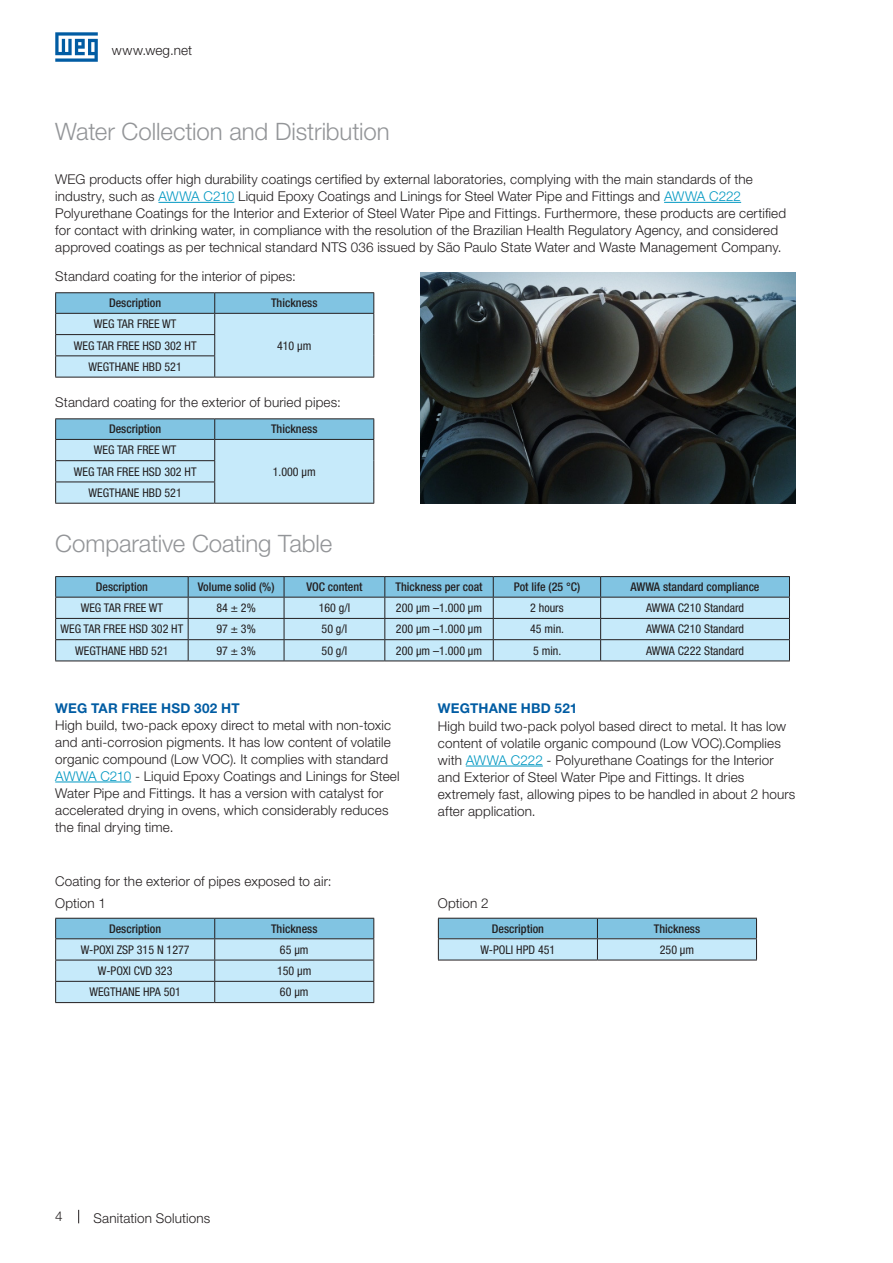
<style>
.page{position:relative;width:893px;height:1263px;background:#fff}
.page>*{position:absolute;margin:0;border:0;box-sizing:border-box;transform-origin:0 0}
._1-TITULO{font:300 24px "Helvetica Neue LT Pro";letter-spacing:-.005em;color:#939598}
._0-TEXTO{font:300 13.5px/17px "Helvetica Neue LT Pro";letter-spacing:.01em;color:#231f20}
._2-TITULO{font:700 13.5px "Helvetica Neue LT Pro";letter-spacing:.015em;color:#015ca3}
._9-CORPO_TABELA{font:condensed 12px "Helvetica Neue LT Pro";color:#231f20}
._8-CABEÇALHO_TABELA{font:500 condensed 12px "Helvetica Neue LT Pro";color:#231f20}
.s1{color:#0098c2}
</style>
<div class="page">
<svg style="left:78px;top:1210px;width:1px;height:13px"></svg>
<svg style="left:55px;top:32px;width:43px;height:30px"></svg>
<hr style="left:158px;top:202px;width:76px;height:1px;background:#0098c2">
<hr style="left:664px;top:202px;width:77px;height:1px;background:#0098c2">
<hr style="left:55px;top:782px;width:76px;height:1px;background:#0098c2">
<hr style="left:466px;top:766px;width:77px;height:1px;background:#0098c2">
<hr style="left:215px;top:377px;width:159px;height:1px;background:#231f20">
<hr style="left:55px;top:292px;width:160px;height:1px;background:#231f20">
<hr style="left:215px;top:292px;width:159px;height:1px;background:#231f20">
<svg style="left:55px;top:293px;width:319px;height:84px;background:#b2dcef"></svg>
<hr style="left:55px;top:334px;width:160px;height:1px;background:#231f20">
<hr style="left:55px;top:355px;width:160px;height:1px;background:#231f20">
<hr style="left:55px;top:377px;width:160px;height:1px;background:#231f20">
<hr style="left:55px;top:313px;width:160px;height:1px;background:#231f20">
<hr style="left:215px;top:313px;width:159px;height:1px;background:#231f20">
<hr style="left:215px;top:503px;width:159px;height:1px;background:#231f20">
<hr style="left:55px;top:418px;width:160px;height:1px;background:#231f20">
<hr style="left:215px;top:418px;width:159px;height:1px;background:#231f20">
<svg style="left:55px;top:419px;width:319px;height:84px;background:#b2dcef"></svg>
<hr style="left:55px;top:460px;width:160px;height:1px;background:#231f20">
<hr style="left:55px;top:482px;width:160px;height:1px;background:#231f20">
<hr style="left:55px;top:503px;width:160px;height:1px;background:#231f20">
<hr style="left:55px;top:439px;width:160px;height:1px;background:#231f20">
<hr style="left:215px;top:439px;width:159px;height:1px;background:#231f20">
<hr style="left:215px;top:1002px;width:159px;height:1px;background:#231f20">
<svg style="left:55px;top:918px;width:319px;height:84px;background:#b0d9ec"></svg>
<hr style="left:55px;top:960px;width:160px;height:1px;background:#231f20">
<hr style="left:55px;top:981px;width:160px;height:1px;background:#231f20">
<hr style="left:55px;top:1002px;width:160px;height:1px;background:#231f20">
<hr style="left:55px;top:938px;width:160px;height:1px;background:#231f20">
<hr style="left:215px;top:938px;width:159px;height:1px;background:#231f20">
<hr style="left:597px;top:960px;width:160px;height:1px;background:#231f20">
<svg style="left:438px;top:918px;width:319px;height:42px;background:#9ecfe5"></svg>
<hr style="left:438px;top:960px;width:159px;height:1px;background:#231f20">
<hr style="left:438px;top:938px;width:159px;height:1px;background:#231f20">
<hr style="left:597px;top:938px;width:160px;height:1px;background:#231f20">
<hr style="left:55px;top:576px;width:133px;height:1px;background:#231f20">
<hr style="left:188px;top:576px;width:96px;height:1px;background:#231f20">
<hr style="left:284px;top:576px;width:101px;height:1px;background:#231f20">
<hr style="left:385px;top:576px;width:108px;height:1px;background:#231f20">
<hr style="left:493px;top:576px;width:108px;height:1px;background:#231f20">
<hr style="left:601px;top:576px;width:189px;height:1px;background:#231f20">
<svg style="left:55px;top:577px;width:735px;height:84px;background:#aed7ea"></svg>
<hr style="left:55px;top:618px;width:133px;height:1px;background:#231f20">
<hr style="left:55px;top:639px;width:133px;height:1px;background:#231f20">
<hr style="left:55px;top:660px;width:133px;height:1px;background:#231f20">
<hr style="left:55px;top:597px;width:133px;height:1px;background:#231f20">
<hr style="left:188px;top:597px;width:96px;height:1px;background:#231f20">
<hr style="left:284px;top:597px;width:101px;height:1px;background:#231f20">
<hr style="left:385px;top:597px;width:108px;height:1px;background:#231f20">
<hr style="left:493px;top:597px;width:108px;height:1px;background:#231f20">
<hr style="left:601px;top:597px;width:189px;height:1px;background:#231f20">
<img style="left:421px;top:272px;width:375px;height:232px">
<p class="_0-TEXTO" style="left:112px;top:42px;width:82px">www.weg.net</p>
<p class="_1-TITULO" style="left:55px;top:117px;width:336px">Water Collection and Distribution</p>
<p class="_0-TEXTO" style="left:55px;top:170px;width:732px">WEG products offer high durability coatings certified by external laboratories, complying with the main standards of the industry, such as <span class="s1">AWWA C210</span> Liquid Epoxy Coatings and Linings for Steel Water Pipe and Fittings and <span class="s1">AWWA C222<br></span>Polyurethane Coatings for the Interior and Exterior of Steel Water Pipe and Fittings. Furthermore, these products are certified for contact with drinking water, in compliance with the resolution of the Brazilian Health Regulatory Agency, and considered approved coatings as per technical standard NTS 036 issued by São Paulo State Water and Waste Management Company.</p>
<p class="_0-TEXTO" style="left:55px;top:268px;width:242px">Standard coating for the interior of pipes:</p>
<p class="_8-CABEÇALHO_TABELA" style="left:109px;top:296px;width:54px">Description</p>
<p class="_8-CABEÇALHO_TABELA" style="left:271px;top:296px;width:48px">Thickness</p>
<p class="_9-CORPO_TABELA" style="left:94px;top:317px;width:84px">WEG TAR FREE WT</p>
<p class="_9-CORPO_TABELA" style="left:74px;top:338px;width:124px">WEG TAR FREE HSD 302 HT</p>
<p class="_9-CORPO_TABELA" style="left:277px;top:338px;width:36px">410 µm</p>
<p class="_9-CORPO_TABELA" style="left:89px;top:359px;width:95px">WEGTHANE HBD 521</p>
<p class="_0-TEXTO" style="left:55px;top:393px;width:287px">Standard coating for the exterior of buried pipes:</p>
<p class="_8-CABEÇALHO_TABELA" style="left:109px;top:422px;width:54px">Description</p>
<p class="_8-CABEÇALHO_TABELA" style="left:271px;top:422px;width:48px">Thickness</p>
<p class="_9-CORPO_TABELA" style="left:94px;top:443px;width:84px">WEG TAR FREE WT</p>
<p class="_9-CORPO_TABELA" style="left:74px;top:464px;width:124px">WEG TAR FREE HSD 302 HT</p>
<p class="_9-CORPO_TABELA" style="left:273px;top:464px;width:45px">1.000 µm</p>
<p class="_9-CORPO_TABELA" style="left:89px;top:485px;width:95px">WEGTHANE HBD 521</p>
<p class="_1-TITULO" style="left:55px;top:528px;width:279px">Comparative Coating Table</p>
<p class="_8-CABEÇALHO_TABELA" style="left:96px;top:580px;width:54px">Description</p>
<p class="_8-CABEÇALHO_TABELA" style="left:198px;top:580px;width:78px">Volume solid (%)</p>
<p class="_8-CABEÇALHO_TABELA" style="left:306px;top:580px;width:58px">VOC content</p>
<p class="_8-CABEÇALHO_TABELA" style="left:396px;top:580px;width:88px">Thickness per coat</p>
<p class="_8-CABEÇALHO_TABELA" style="left:514px;top:580px;width:68px">Pot life (25 °C)</p>
<p class="_8-CABEÇALHO_TABELA" style="left:631px;top:580px;width:130px">AWWA standard compliance</p>
<p class="_9-CORPO_TABELA" style="left:81px;top:601px;width:84px">WEG TAR FREE WT</p>
<p class="_9-CORPO_TABELA" style="left:216px;top:601px;width:41px">84 ± 2%</p>
<p class="_9-CORPO_TABELA" style="left:319px;top:601px;width:33px">160 g/l</p>
<p class="_9-CORPO_TABELA" style="left:396px;top:601px;width:88px">200 µm –1.000 µm</p>
<p class="_9-CORPO_TABELA" style="left:530px;top:601px;width:35px">2 hours</p>
<p class="_9-CORPO_TABELA" style="left:646px;top:601px;width:100px">AWWA C210 Standard</p>
<p class="_9-CORPO_TABELA" style="left:60px;top:622px;width:124px">WEG TAR FREE HSD 302 HT</p>
<p class="_9-CORPO_TABELA" style="left:216px;top:622px;width:41px">97 ± 3%</p>
<p class="_9-CORPO_TABELA" style="left:322px;top:622px;width:27px">50 g/l</p>
<p class="_9-CORPO_TABELA" style="left:396px;top:622px;width:88px">200 µm –1.000 µm</p>
<p class="_9-CORPO_TABELA" style="left:530px;top:622px;width:35px">45 min.</p>
<p class="_9-CORPO_TABELA" style="left:646px;top:622px;width:100px">AWWA C210 Standard</p>
<p class="_9-CORPO_TABELA" style="left:75px;top:643px;width:95px">WEGTHANE HBD 521</p>
<p class="_9-CORPO_TABELA" style="left:216px;top:643px;width:41px">97 ± 3%</p>
<p class="_9-CORPO_TABELA" style="left:322px;top:643px;width:27px">50 g/l</p>
<p class="_9-CORPO_TABELA" style="left:396px;top:643px;width:88px">200 µm –1.000 µm</p>
<p class="_9-CORPO_TABELA" style="left:533px;top:643px;width:30px">5 min.</p>
<p class="_9-CORPO_TABELA" style="left:646px;top:643px;width:100px">AWWA C222 Standard</p>
<p class="_2-TITULO" style="left:55px;top:699px;width:186px">WEG TAR FREE HSD 302 HT</p>
<p class="_2-TITULO" style="left:438px;top:699px;width:141px">WEGTHANE HBD 521</p>
<p class="_0-TEXTO" style="left:55px;top:716px;width:346px">High build, two-pack epoxy direct to metal with non-toxic and anti-corrosion pigments. It has low content of volatile organic compound (Low VOC). It complies with standard <span class="s1">AWWA C210</span> - Liquid Epoxy Coatings and Linings for Steel Water Pipe and Fittings. It has a version with catalyst for accelerated drying in ovens, which considerably reduces the final drying time.</p>
<p class="_0-TEXTO" style="left:438px;top:717px;width:359px">High build two-pack polyol based direct to metal. It has low content of volatile organic compound (Low VOC).Complies with <span class="s1">AWWA C222</span> - Polyurethane Coatings for the Interior and Exterior of Steel Water Pipe and Fittings. It dries extremely fast, allowing pipes to be handled in about 2 hours after application.</p>
<p class="_0-TEXTO" style="left:55px;top:873px;width:278px">Coating for the exterior of pipes exposed to air:</p>
<p class="_0-TEXTO" style="left:55px;top:894px;width:52px">Option 1</p>
<p class="_0-TEXTO" style="left:438px;top:894px;width:52px">Option 2</p>
<p class="_8-CABEÇALHO_TABELA" style="left:109px;top:921px;width:54px">Description</p>
<p class="_8-CABEÇALHO_TABELA" style="left:271px;top:921px;width:48px">Thickness</p>
<p class="_9-CORPO_TABELA" style="left:81px;top:942px;width:110px">W-POXI ZSP 315 N 1277</p>
<p class="_9-CORPO_TABELA" style="left:280px;top:942px;width:30px">65 µm</p>
<p class="_9-CORPO_TABELA" style="left:98px;top:964px;width:76px">W-POXI CVD 323</p>
<p class="_9-CORPO_TABELA" style="left:277px;top:964px;width:36px">150 µm</p>
<p class="_9-CORPO_TABELA" style="left:89px;top:985px;width:93px">WEGTHANE HPA 501</p>
<p class="_9-CORPO_TABELA" style="left:280px;top:985px;width:30px">60 µm</p>
<p class="_0-TEXTO" style="left:55px;top:1208px;width:9px">4</p>
<p class="_0-TEXTO" style="left:94px;top:1210px;width:118px">Sanitation Solutions</p>
<p class="_8-CABEÇALHO_TABELA" style="left:492px;top:921px;width:54px">Description</p>
<p class="_8-CABEÇALHO_TABELA" style="left:654px;top:921px;width:48px">Thickness</p>
<p class="_9-CORPO_TABELA" style="left:480px;top:942px;width:76px">W-POLI HPD 451</p>
<p class="_9-CORPO_TABELA" style="left:660px;top:942px;width:36px">250 µm</p>
</div>
